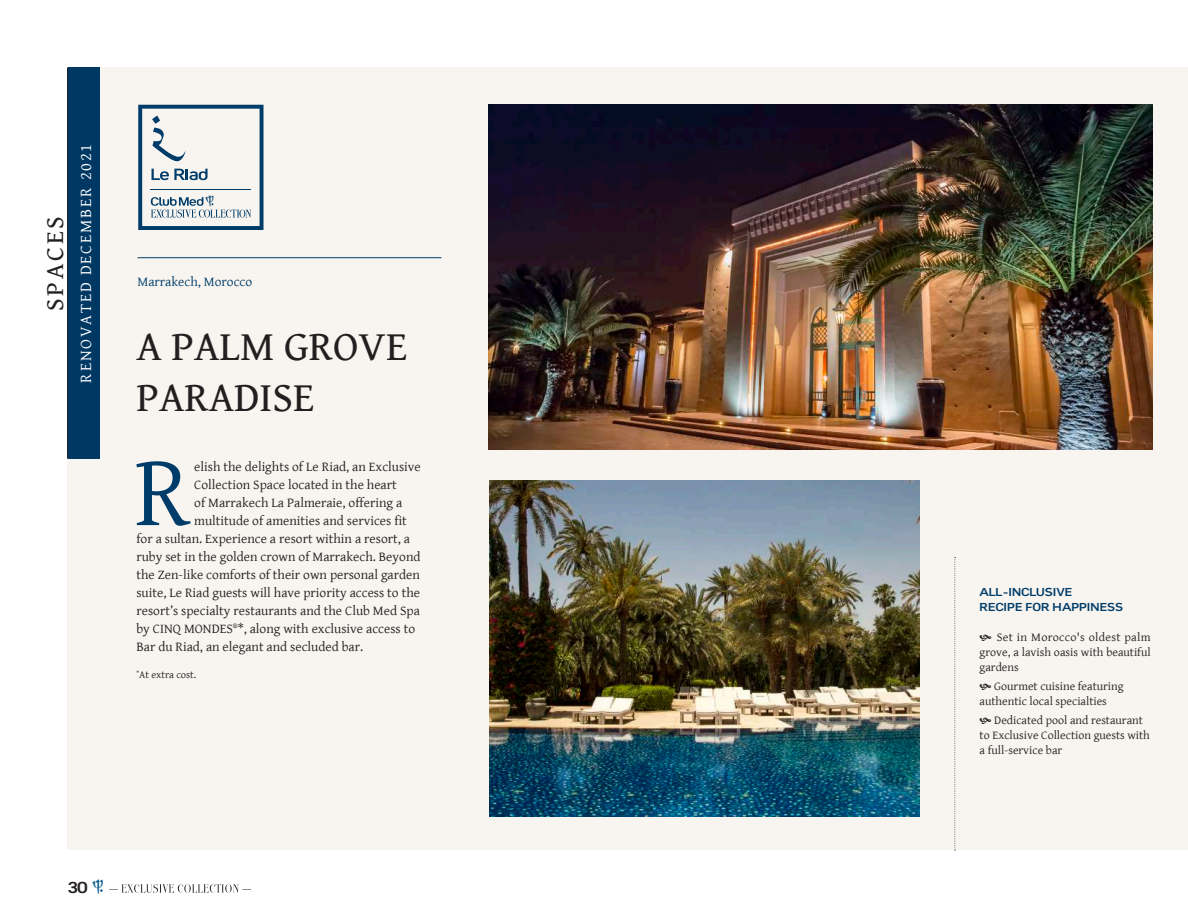
<style>
.page{position:relative;width:1188px;height:918px;background:#fff}
.page>*{position:absolute;margin:0;border:0;box-sizing:border-box;transform-origin:0 0}
.t1{font:101.25px "Gentium Basic";color:#003c69}
.t2{font:42px/51px "Gentium Book Basic";color:#231f20}
.t3{font:25.5px "Gentium Book Basic";letter-spacing:.11em;color:#231f20}
.t4{font:16.5px "Gentium Basic";letter-spacing:.11em;color:#fff}
.t5{font:16.5px "Happiness V TTF";color:#231f20}
.t6{font:13.5px "Gentium Basic";color:#231f20}
.t7{font:13.5px "Gentium Basic";color:#003c69}
.t8{font:12px/15px "Gentium Basic";color:#231f20}
.t9{font:12px/15px "Happiness V TTF";color:#003c69}
.t10{font:10.5px "Gentium Basic";color:#231f20}
.s1{font-family:"Trident";font-weight:500;font-size:20.25px;color:#00568a}
</style>
<div class="page">
<svg style="left:109px;top:884px;width:142px;height:9px"></svg>
<div style="left:68px;top:68px;width:1120px;height:782px;background:#f8f5f0"></div>
<img style="left:489px;top:481px;width:430px;height:336px">
<img style="left:488px;top:105px;width:665px;height:345px">
<hr style="left:67px;top:68px;width:1px;height:391px;background:#231f20">
<svg style="left:954px;top:557px;width:2px;height:294px"></svg>
<svg style="left:138px;top:105px;width:126px;height:125px"></svg>
<div style="left:68px;top:68px;width:32px;height:391px;background:#003864"></div>
<hr style="left:138px;top:257px;width:303px;height:1px;background:#003c69">
<h3 class="t3" style="left:36px;top:311px;width:96px;rotate:-90deg">SPACES</h3>
<p class="t4" style="left:74px;top:383px;width:240px;rotate:-90deg">RENOVATED DECEMBER 2021</p>
<p class="t7" style="left:138px;top:272px;width:116px">Marrakech, Morocco</p>
<h2 class="t2" style="left:136px;top:319px;width:272px">A PALM GROVE<br>PARADISE</h2>
<h1 class="t1" style="left:134px;top:418px;width:58px">R</h1>
<p class="t6" style="left:194px;top:457px;width:228px">elish the delights of Le Riad, an Exclusive</p>
<p class="t6" style="left:194px;top:475px;width:204px">Collection Space located in the heart</p>
<p class="t6" style="left:194px;top:493px;width:209px">of Marrakech La Palmeraie, offering a</p>
<p class="t6" style="left:194px;top:511px;width:214px">multitude of amenities and services fit</p>
<p class="t6" style="left:136px;top:529px;width:275px">for a sultan. Experience a resort within a resort, a</p>
<p class="t6" style="left:136px;top:547px;width:286px">ruby set in the golden crown of Marrakech. Beyond</p>
<p class="t6" style="left:136px;top:565px;width:285px">the Zen-like comforts of their own personal garden</p>
<p class="t6" style="left:136px;top:583px;width:285px">suite, Le Riad guests will have priority access to the</p>
<p class="t6" style="left:136px;top:601px;width:285px">resort’s specialty restaurants and the Club Med Spa</p>
<p class="t6" style="left:136px;top:619px;width:280px">by CINQ MONDES®*, along with exclusive access to</p>
<p class="t6" style="left:136px;top:637px;width:228px">Bar du Riad, an elegant and secluded bar.</p>
<p class="t10" style="left:136px;top:667px;width:61px"><sup>*</sup>At extra cost.</p>
<p class="t5" style="left:68px;top:877px;width:37px">30 <span class="s1">T</span></p>
<p class="t9" style="left:980px;top:584px;width:145px">ALL-INCLUSIVE<br>RECIPE FOR HAPPINESS</p>
<p class="t8" style="left:980px;top:629px;width:173px;text-align:justify;text-indent:17px">Set in Morocco's oldest palm grove, a lavish oasis with beautiful gardens</p>
<p class="t8" style="left:980px;top:678px;width:146px;text-indent:15px">Gourmet cuisine featuring authentic local specialties</p>
<p class="t8" style="left:980px;top:713px;width:172px;text-indent:15px">Dedicated pool and restaurant to Exclusive Collection guests with a full-service bar</p>
</div>
